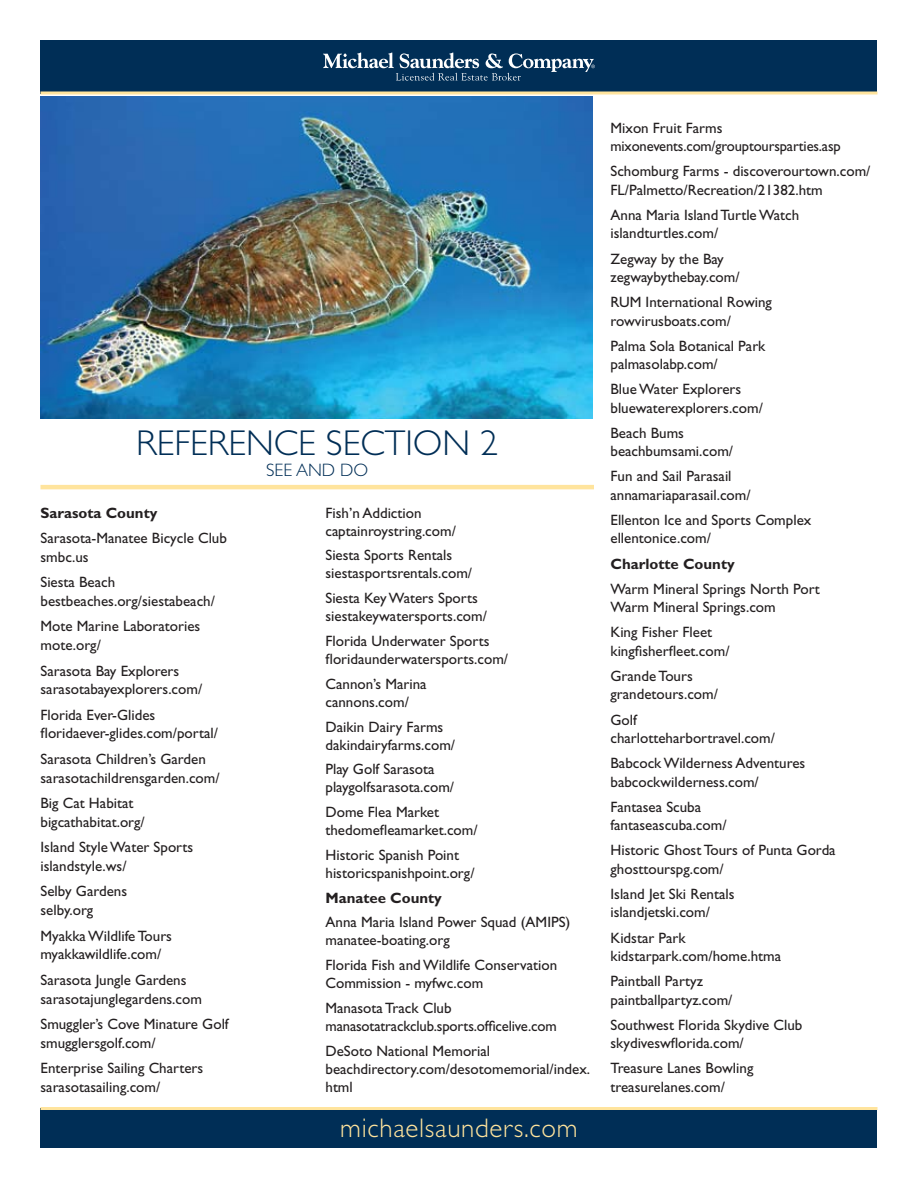
<style>
.page{position:relative;width:918px;height:1188px;background:#fff}
.page>*{position:absolute;margin:0;border:0;box-sizing:border-box;transform-origin:0 0}
.t1{font:300 36px "Gill Sans";color:#002e56}
.t2{font:300 27px "Gill Sans";letter-spacing:.025em;color:#ffe49d}
.t3{font:300 18px "Gill Sans";color:#002e56}
.t4{font:15px/18.5px "Gill Sans";color:#231f20}
.t5{font:700 15px "Gill Sans";color:#231f20}
</style>
<div class="page">
<div style="left:40px;top:40px;width:838px;height:54px;background:#002e56"></div>
<svg style="left:323px;top:52px;width:272px;height:29px"></svg>
<hr style="left:40px;top:92px;width:838px;height:2px;background:#ffe49d">
<div style="left:40px;top:1108px;width:838px;height:40px;background:#002e56"></div>
<hr style="left:40px;top:1107px;width:838px;height:3px;background:#ffe49d">
<img style="left:40px;top:96px;width:552px;height:322px">
<hr style="left:40px;top:485px;width:554px;height:4px;background:#ffe49d">
<h1 class="t1" style="left:136px;top:422px;width:115px">REFE RENCE</h1>
<h1 class="t1" style="left:326px;top:422px;width:21px">SECTION</h1>
<h1 class="t1" style="left:480px;top:422px;width:19px">2</h1>
<p class="t3" style="left:266px;top:460px;width:104px">see and do</p>
<p class="t5" style="left:40px;top:504px;width:118px">Sarasota County</p>
<p class="t4" style="left:40px;top:529px;width:188px">Sarasota-Manatee Bicycle Club smbc.us</p>
<p class="t4" style="left:40px;top:573px;width:176px">Siesta Beach bestbeaches.org/siestabeach/</p>
<p class="t4" style="left:40px;top:617px;width:161px">Mote Marine Laboratories mote.org/</p>
<p class="t4" style="left:40px;top:661px;width:163px">Sarasota Bay Explorers sarasotabayexplorers.com/</p>
<p class="t4" style="left:40px;top:705px;width:179px">Florida Ever-Glides floridaever-glides.com/portal/</p>
<p class="t4" style="left:40px;top:750px;width:181px">Sarasota Children’s Garden sarasotachildrensgarden.com/</p>
<p class="t4" style="left:40px;top:794px;width:106px">Big Cat Habitat bigcathabitat.org/</p>
<p class="t4" style="left:40px;top:838px;width:154px">Island Style Water Sports islandstyle.ws/</p>
<p class="t4" style="left:40px;top:882px;width:88px">Selby Gardens selby.org</p>
<p class="t4" style="left:40px;top:926px;width:133px">Myakka Wildlife Tours myakkawildlife.com/</p>
<p class="t4" style="left:40px;top:971px;width:163px">Sarasota Jungle Gardens sarasotajunglegardens.com</p>
<p class="t4" style="left:40px;top:1015px;width:190px">Smuggler’s Cove Minature Golf smugglersgolf.com/</p>
<p class="t4" style="left:40px;top:1059px;width:164px">Enterprise Sailing Charters sarasotasailing.com/</p>
<p class="t4" style="left:326px;top:504px;width:132px;line-height:18px">Fish’n Addiction captainroystring.com/</p>
<p class="t4" style="left:326px;top:546px;width:148px;line-height:18px">Siesta Sports Rentals siestasportsrentals.com/</p>
<p class="t4" style="left:326px;top:589px;width:163px;line-height:18px">Siesta Key Waters Sports siestakeywatersports.com/</p>
<p class="t4" style="left:326px;top:632px;width:184px;line-height:18px">Florida Underwater Sports floridaunderwatersports.com/</p>
<p class="t4" style="left:326px;top:675px;width:103px;line-height:18px">Cannon’s Marina cannons.com/</p>
<p class="t4" style="left:326px;top:718px;width:131px;line-height:18px">Daikin Dairy Farms dakindairyfarms.com/</p>
<p class="t4" style="left:326px;top:760px;width:130px;line-height:18px">Play Golf Sarasota playgolfsarasota.com/</p>
<p class="t4" style="left:326px;top:803px;width:154px;line-height:18px">Dome Flea Market thedomefleamarket.com/</p>
<p class="t4" style="left:326px;top:846px;width:151px;line-height:18px">Historic Spanish Point historicspanishpoint.org/</p>
<p class="t5" style="left:326px;top:889px;width:118px">Manatee County</p>
<p class="t4" style="left:326px;top:913px;width:246px;line-height:18px">Anna Maria Island Power Squad (AMIPS) manatee-boating.org</p>
<p class="t4" style="left:326px;top:956px;width:233px;line-height:18px">Florida Fish and Wildlife Conservation<br>Commission - myfwc.com</p>
<p class="t4" style="left:326px;top:999px;width:233px;line-height:18px">Manasota Track Club manasotatrackclub.sports.officelive.com</p>
<p class="t4" style="left:326px;top:1042px;width:266px;line-height:18px">DeSoto National Memorial beachdirectory.com/desotomemorial/index. html</p>
<h2 class="t2" style="left:340px;top:1113px;width:239px">michaelsaunders.com</h2>
<p class="t4" style="left:610px;top:119px;width:232px">Mixon Fruit Farms mixonevents.com/grouptoursparties.asp</p>
<p class="t4" style="left:610px;top:162px;width:261px">Schomburg Farms - discoverourtown.com/<br>FL/Palmetto/Recreation/21382.htm</p>
<p class="t4" style="left:610px;top:206px;width:190px">Anna Maria Island Turtle Watch islandturtles.com/</p>
<p class="t4" style="left:610px;top:249px;width:131px">Zegway by the Bay zegwaybythebay.com/</p>
<p class="t4" style="left:610px;top:293px;width:163px">RUM International Rowing rowvirusboats.com/</p>
<p class="t4" style="left:610px;top:337px;width:157px">Palma Sola Botanical Park palmasolabp.com/</p>
<p class="t4" style="left:610px;top:380px;width:154px">Blue Water Explorers bluewaterexplorers.com/</p>
<p class="t4" style="left:610px;top:424px;width:124px">Beach Bums beachbumsami.com/</p>
<p class="t4" style="left:610px;top:467px;width:142px">Fun and Sail Parasail annamariaparasail.com/</p>
<p class="t4" style="left:610px;top:511px;width:202px">Ellenton Ice and Sports Complex ellentonice.com/</p>
<p class="t5" style="left:610px;top:555px;width:126px">Charlotte County</p>
<p class="t4" style="left:610px;top:580px;width:211px">Warm Mineral Springs North Port<br>Warm Mineral Springs.com</p>
<p class="t4" style="left:610px;top:623px;width:121px">King Fisher Fleet kingfisherfleet.com/</p>
<p class="t4" style="left:610px;top:667px;width:109px">Grande Tours grandetours.com/</p>
<p class="t4" style="left:610px;top:710px;width:166px">Golf charlotteharbortravel.com/</p>
<p class="t4" style="left:610px;top:754px;width:196px">Babcock Wilderness Adventures babcockwilderness.com/</p>
<p class="t4" style="left:610px;top:798px;width:118px">Fantasea Scuba fantaseascuba.com/</p>
<p class="t4" style="left:610px;top:841px;width:227px">Historic Ghost Tours of Punta Gorda ghosttourspg.com/</p>
<p class="t4" style="left:610px;top:885px;width:126px">Island Jet Ski Rentals islandjetski.com/</p>
<p class="t4" style="left:610px;top:928px;width:172px">Kidstar Park kidstarpark.com/home.htma</p>
<p class="t4" style="left:610px;top:972px;width:124px">Paintball Partyz paintballpartyz.com/</p>
<p class="t4" style="left:610px;top:1016px;width:193px">Southwest Florida Skydive Club skydiveswflorida.com/</p>
<p class="t4" style="left:610px;top:1059px;width:144px">Treasure Lanes Bowling treasurelanes.com/</p>
</div>
